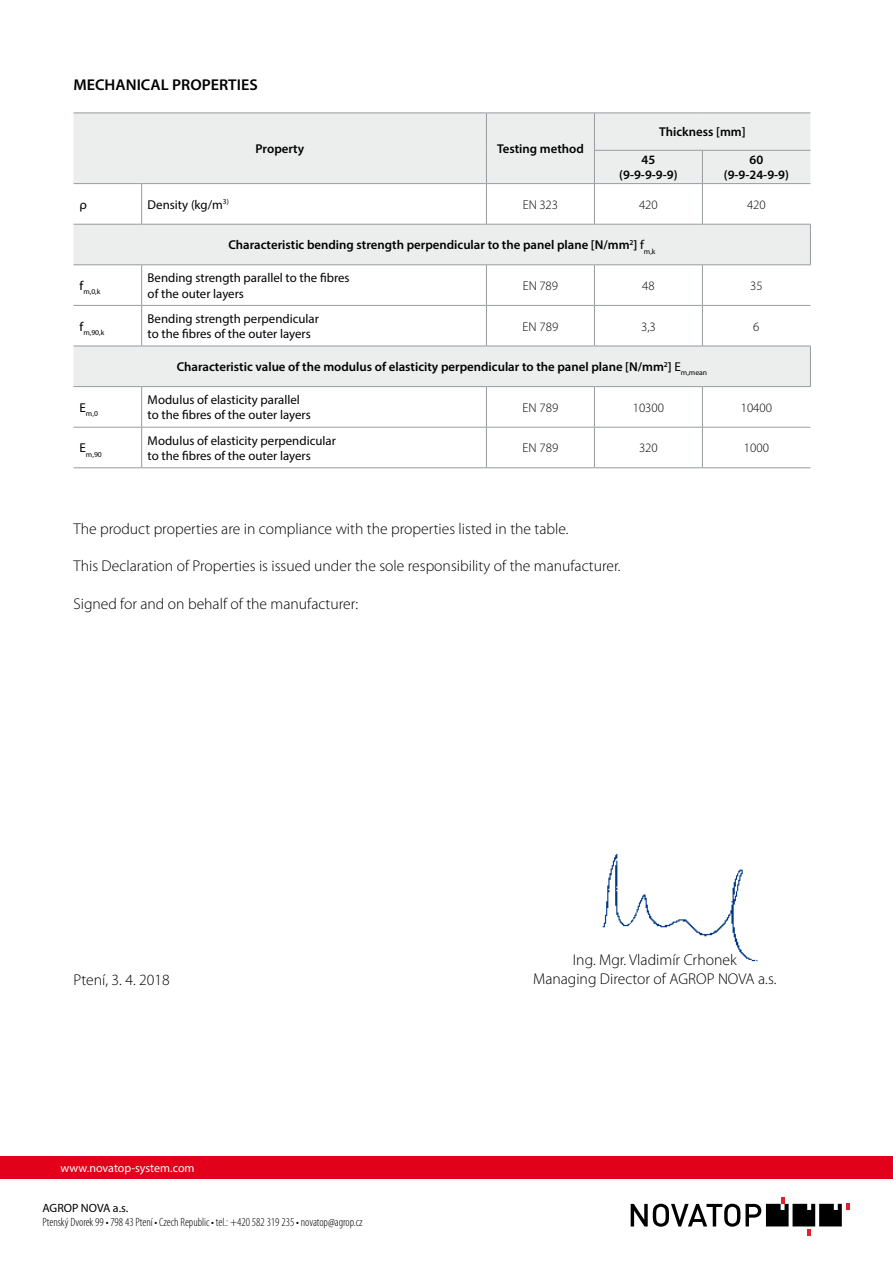
<style>
.page{position:relative;width:893px;height:1263px;background:#fff}
.page>*{position:absolute;margin:0;border:0;box-sizing:border-box;transform-origin:0 0}
.t1{font:300 15.6px/18.8px "Myriad Pro";color:#000;text-align:center}
.t2{font:600 15.6px "Myriad Pro";color:#000}
.t3{font:12.9px/15.5px "Myriad Pro";color:#000}
.t4{font:600 12.9px/15.5px "Myriad Pro";color:#000;text-align:center}
.t5{font:300 12.9px "Myriad Pro";color:#000}
.t6{font:300 condensed 12px "Myriad Pro";color:#000}
.t7{font:12px "Myriad Pro";color:#fff}
.t8{font:12px "Myriad Pro";color:#000}
.t9{font:7.5px "Myriad Pro";color:#000}
.s1{font-weight:400}
</style>
<div class="page">
<div style="left:0;top:1157px;width:893px;height:22px;background:#e2001a"></div>
<svg style="left:631px;top:1198px;width:219px;height:37px"></svg>
<div style="left:74px;top:114px;width:736px;height:272px;background:#eceded"></div>
<div style="left:73px;top:184px;width:69px;height:40px;background:#fff"></div>
<div style="left:142px;top:184px;width:344px;height:40px;background:#fff"></div>
<svg style="left:487px;top:184px;width:323px;height:40px"></svg>
<svg style="left:73px;top:265px;width:737px;height:81px"></svg>
<svg style="left:73px;top:387px;width:413px;height:80px"></svg>
<svg style="left:595px;top:387px;width:215px;height:40px"></svg>
<hr style="left:73px;top:113px;width:69px;height:1px;background:#969b9f">
<hr style="left:142px;top:113px;width:344px;height:1px;background:#969b9f">
<hr style="left:486px;top:113px;width:108px;height:1px;background:#969b9f">
<hr style="left:486px;top:113px;width:1px;height:37px;background:#969b9f">
<hr style="left:594px;top:113px;width:108px;height:1px;background:#969b9f">
<hr style="left:594px;top:113px;width:1px;height:37px;background:#969b9f">
<hr style="left:702px;top:113px;width:108px;height:1px;background:#969b9f">
<hr style="left:486px;top:150px;width:1px;height:33px;background:#969b9f">
<hr style="left:594px;top:150px;width:108px;height:1px;background:#969b9f">
<hr style="left:594px;top:151px;width:1px;height:32px;background:#969b9f">
<hr style="left:702px;top:150px;width:108px;height:1px;background:#969b9f">
<hr style="left:702px;top:151px;width:1px;height:32px;background:#969b9f">
<hr style="left:73px;top:183px;width:69px;height:1px;background:#969b9f">
<hr style="left:142px;top:183px;width:344px;height:1px;background:#969b9f">
<hr style="left:141px;top:184px;width:1px;height:40px;background:#969b9f">
<hr style="left:486px;top:183px;width:108px;height:1px;background:#969b9f">
<hr style="left:486px;top:184px;width:1px;height:40px;background:#969b9f">
<hr style="left:594px;top:183px;width:108px;height:1px;background:#969b9f">
<hr style="left:594px;top:184px;width:1px;height:40px;background:#969b9f">
<hr style="left:702px;top:183px;width:108px;height:1px;background:#969b9f">
<hr style="left:702px;top:184px;width:1px;height:40px;background:#969b9f">
<hr style="left:73px;top:224px;width:69px;height:1px;background:#969b9f">
<hr style="left:142px;top:224px;width:344px;height:1px;background:#969b9f">
<hr style="left:486px;top:224px;width:108px;height:1px;background:#969b9f">
<hr style="left:594px;top:224px;width:108px;height:1px;background:#969b9f">
<hr style="left:702px;top:224px;width:109px;height:1px;background:#969b9f">
<hr style="left:73px;top:264px;width:69px;height:1px;background:#969b9f">
<hr style="left:142px;top:264px;width:344px;height:1px;background:#969b9f">
<hr style="left:141px;top:265px;width:1px;height:40px;background:#969b9f">
<hr style="left:486px;top:264px;width:108px;height:1px;background:#969b9f">
<hr style="left:486px;top:265px;width:1px;height:40px;background:#969b9f">
<hr style="left:594px;top:264px;width:108px;height:1px;background:#969b9f">
<hr style="left:594px;top:265px;width:1px;height:40px;background:#969b9f">
<hr style="left:702px;top:264px;width:109px;height:1px;background:#969b9f">
<hr style="left:702px;top:265px;width:1px;height:40px;background:#969b9f">
<hr style="left:73px;top:305px;width:69px;height:1px;background:#969b9f">
<hr style="left:142px;top:305px;width:344px;height:1px;background:#969b9f">
<hr style="left:141px;top:306px;width:1px;height:40px;background:#969b9f">
<hr style="left:486px;top:305px;width:108px;height:1px;background:#969b9f">
<hr style="left:486px;top:306px;width:1px;height:40px;background:#969b9f">
<hr style="left:594px;top:305px;width:108px;height:1px;background:#969b9f">
<hr style="left:594px;top:306px;width:1px;height:40px;background:#969b9f">
<hr style="left:702px;top:305px;width:108px;height:1px;background:#969b9f">
<hr style="left:702px;top:306px;width:1px;height:40px;background:#969b9f">
<hr style="left:73px;top:346px;width:69px;height:1px;background:#969b9f">
<hr style="left:142px;top:346px;width:344px;height:1px;background:#969b9f">
<hr style="left:486px;top:346px;width:108px;height:1px;background:#969b9f">
<hr style="left:594px;top:346px;width:108px;height:1px;background:#969b9f">
<hr style="left:702px;top:346px;width:109px;height:1px;background:#969b9f">
<hr style="left:73px;top:386px;width:69px;height:1px;background:#969b9f">
<hr style="left:142px;top:386px;width:344px;height:1px;background:#969b9f">
<hr style="left:141px;top:387px;width:1px;height:40px;background:#969b9f">
<hr style="left:486px;top:386px;width:108px;height:1px;background:#969b9f">
<hr style="left:486px;top:387px;width:1px;height:40px;background:#969b9f">
<hr style="left:594px;top:386px;width:108px;height:1px;background:#969b9f">
<hr style="left:594px;top:387px;width:1px;height:40px;background:#969b9f">
<hr style="left:702px;top:386px;width:109px;height:1px;background:#969b9f">
<hr style="left:702px;top:387px;width:1px;height:40px;background:#969b9f">
<hr style="left:73px;top:427px;width:69px;height:1px;background:#969b9f">
<hr style="left:142px;top:427px;width:344px;height:1px;background:#969b9f">
<hr style="left:141px;top:428px;width:1px;height:39px;background:#969b9f">
<hr style="left:486px;top:427px;width:108px;height:1px;background:#969b9f">
<hr style="left:486px;top:428px;width:1px;height:39px;background:#969b9f">
<hr style="left:594px;top:427px;width:108px;height:1px;background:#969b9f">
<hr style="left:594px;top:428px;width:1px;height:39px;background:#969b9f">
<hr style="left:702px;top:427px;width:108px;height:1px;background:#969b9f">
<hr style="left:702px;top:428px;width:1px;height:39px;background:#969b9f">
<hr style="left:73px;top:467px;width:69px;height:1px;background:#969b9f">
<hr style="left:142px;top:467px;width:344px;height:1px;background:#969b9f">
<hr style="left:486px;top:467px;width:108px;height:1px;background:#969b9f">
<hr style="left:594px;top:467px;width:108px;height:1px;background:#969b9f">
<hr style="left:702px;top:467px;width:108px;height:1px;background:#969b9f">
<hr style="left:810px;top:225px;width:1px;height:39px;background:#969b9f">
<hr style="left:810px;top:346px;width:1px;height:40px;background:#969b9f">
<img style="left:602px;top:853px;width:156px;height:109px">
<p class="t2" style="left:73px;top:75px;width:186px">MECHANICAL PROPERTIES</p>
<p class="t4" style="left:256px;top:141px;width:50px">Property</p>
<p class="t4" style="left:497px;top:141px;width:88px">Testing method</p>
<p class="t4" style="left:659px;top:124px;width:88px">Thickness [mm]</p>
<p class="t4" style="left:619px;top:152px;width:60px">45 (9-9-9-9-9)</p>
<p class="t4" style="left:724px;top:152px;width:67px">60 (9-9-24-9-9)</p>
<p class="t3" style="left:79px;top:196px;width:9px">ρ</p>
<p class="t3" style="left:148px;top:196px;width:83px">Density (kg/m<sup>3)</sup></p>
<p class="t5" style="left:523px;top:197px;width:37px">EN 323</p>
<p class="t5" style="left:639px;top:197px;width:20px">420</p>
<p class="t5" style="left:747px;top:197px;width:20px">420</p>
<p class="t4" style="left:228px;top:237px;width:429px">Characteristic bending strength perpendicular to the panel plane [N/mm<sup>2</sup>] <span class="s1">f</span><sub>m,k</sub></p>
<p class="t9" style="left:79px;top:287px;width:23px"><sup>f</sup>m,0,k</p>
<p class="t3" style="left:148px;top:270px;width:203px">Bending strength parallel to the fibres of the outer layers</p>
<p class="t5" style="left:523px;top:278px;width:37px">EN 789</p>
<p class="t5" style="left:642px;top:278px;width:14px">48</p>
<p class="t5" style="left:750px;top:278px;width:14px">35</p>
<p class="t9" style="left:79px;top:328px;width:26px"><sup>f</sup>m,90,k</p>
<p class="t3" style="left:148px;top:311px;width:173px">Bending strength perpendicular to the fibres of the outer layers</p>
<p class="t5" style="left:523px;top:318px;width:37px">EN 789</p>
<p class="t5" style="left:641px;top:318px;width:16px">3,3</p>
<p class="t5" style="left:753px;top:318px;width:8px">6</p>
<p class="t4" style="left:177px;top:359px;width:532px">Characteristic value of the modulus of elasticity perpendicular to the panel plane [N/mm<sup>2</sup>] <span class="s1">E</span><sub>m,mean</sub></p>
<p class="t9" style="left:79px;top:409px;width:20px"><sup>E</sup>m,0</p>
<p class="t3" style="left:148px;top:392px;width:165px">Modulus of elasticity parallel to the fibres of the outer layers</p>
<p class="t5" style="left:523px;top:400px;width:37px">EN 789</p>
<p class="t5" style="left:633px;top:400px;width:33px">10300</p>
<p class="t5" style="left:741px;top:400px;width:33px">10400</p>
<p class="t9" style="left:79px;top:449px;width:24px"><sup>E</sup>m,90</p>
<p class="t3" style="left:148px;top:432px;width:190px">Modulus of elasticity perpendicular to the fibres of the outer layers</p>
<p class="t5" style="left:523px;top:440px;width:37px">EN 789</p>
<p class="t5" style="left:639px;top:440px;width:20px">320</p>
<p class="t5" style="left:744px;top:440px;width:27px">1000</p>
<p class="t1" style="left:73px;top:519px;width:497px">The product properties are in compliance with the properties listed in the table.</p>
<p class="t1" style="left:73px;top:557px;width:549px">This Declaration of Properties is issued under the sole responsibility of the manufacturer.</p>
<p class="t1" style="left:73px;top:594px;width:286px">Signed for and on behalf of the manufacturer:</p>
<p class="t1" style="left:73px;top:970px;width:98px">Ptení, 3. 4. 2018</p>
<p class="t7" style="left:61px;top:1160px;width:135px">www.novatop-system.com</p>
<p class="t8" style="left:43px;top:1200px;width:87px">AGROP NOVA a.s.</p>
<p class="t6" style="left:43px;top:1216px;width:322px">Ptenský Dvorek 99 • 798 43 Ptení • Czech Republic • tel.: +420 582 319 235 • novatop@agrop.cz</p>
<p class="t1" style="left:533px;top:950px;width:245px">Ing. Mgr. Vladimír Crhonek<br>Managing Director of AGROP NOVA a.s.</p>
</div>
